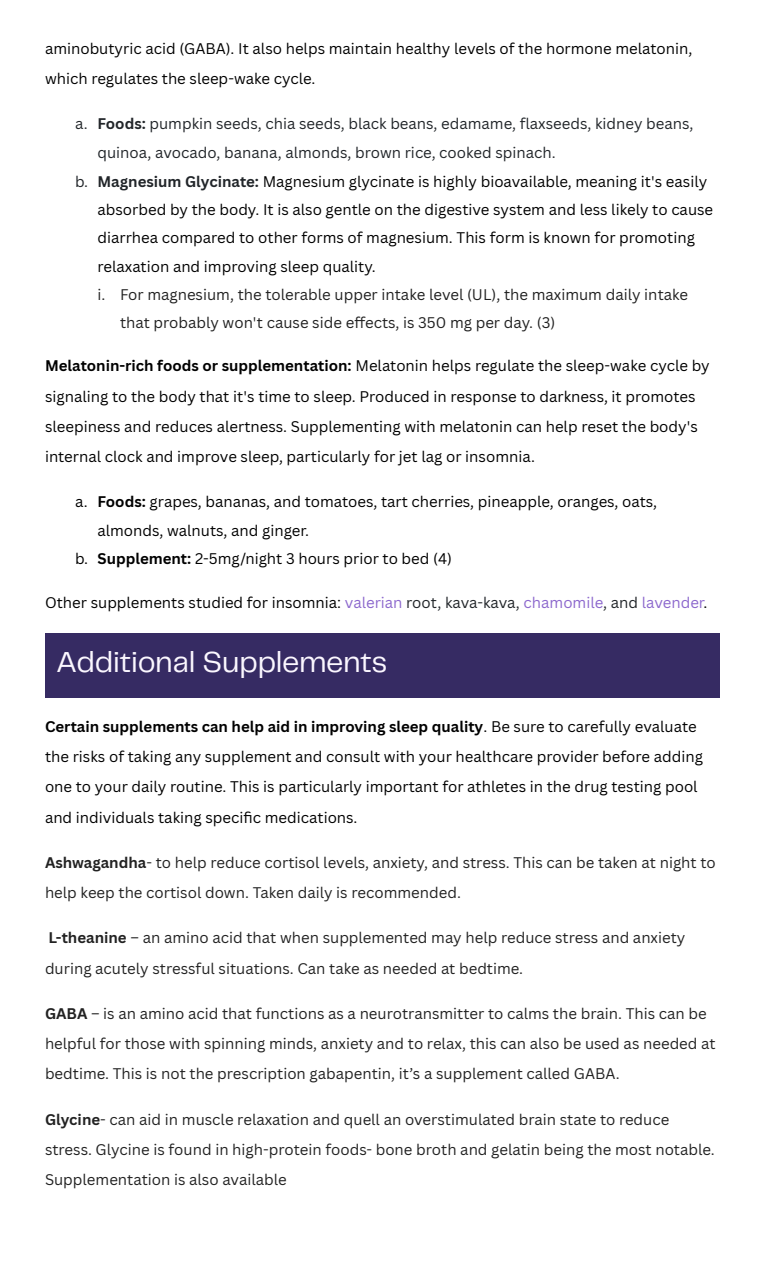
<style>
.page{position:relative;width:765px;height:1262px;background:#fff}
.page>*{position:absolute;margin:0;border:0;box-sizing:border-box;transform-origin:0 0}
.t1{font:30px "Telegraf";letter-spacing:-.01em;color:#fbf7ff}
.t2{font:15px/30.2px "Canva Sans";color:#000}
.t3{font:15px/30px "Canva Sans";color:#222}
.t4{font:15px/29px "Canva Sans";color:#212529}
.t5{font:15px/28.1px "Canva Sans";color:#212121}
.s1{font-weight:700}
.s2{font-weight:700;color:#212529}
.s3{color:#8c68cd}
.s4{color:#212529}
</style>
<div class="page">
<div style="left:45px;top:633px;width:675px;height:65px;background:#362b63"></div>
<h1 class="t2" style="left:45px;top:34px;width:649px">aminobutyric acid (GABA). It also helps maintain healthy levels of the hormone melatonin, which regulates the sleep-wake cycle.</h1>
<p class="t4" style="left:98px;top:109px;width:598px"><span class="s1">Foods:</span> pumpkin seeds, chia seeds, black beans, edamame, flaxseeds, kidney beans, quinoa, avocado, banana, almonds, brown rice, cooked spinach.</p>
<p class="t2" style="left:98px;top:166px;width:617px;line-height:28.5px"><span class="s2">Magnesium Glycinate:</span> Magnesium glycinate is highly bioavailable, meaning it's easily absorbed by the body. It is also gentle on the digestive system and less likely to cause diarrhea compared to other forms of magnesium. This form is known for promoting relaxation and improving sleep quality.</p>
<p class="t5" style="left:120px;top:280px;width:570px">For magnesium, the tolerable upper intake level (UL), the maximum daily intake that probably won't cause side effects, is 350 mg per day. (3)</p>
<h1 class="t2" style="left:45px;top:350px;width:666px"><span class="s1">Melatonin-rich foods or supplementation:</span> Melatonin helps regulate the sleep-wake cycle by signaling to the body that it's time to sleep. Produced in response to darkness, it promotes sleepiness and reduces alertness. Supplementing with melatonin can help reset the body's internal clock and improve sleep, particularly for jet lag or insomnia.</h1>
<p class="t2" style="left:98px;top:487px;width:561px;line-height:29px"><span class="s1">Foods:</span> grapes, bananas, and tomatoes, tart cherries, pineapple, oranges, oats, almonds, walnuts, and ginger.</p>
<p class="t2" style="left:98px;top:543px;width:356px"><span class="s1">Supplement:</span> 2-5mg/night 3 hours prior to bed (4)</p>
<p class="t2" style="left:45px;top:587px;width:664px">Other supplements studied for insomnia: <span class="s3">valerian</span> <span class="s4">root, kava-kava,</span> <span class="s3">chamomile</span><span class="s4">, and</span> <span class="s3">lavender</span>.</p>
<p class="t4" style="left:75px;top:109px;width:14px">a.</p>
<p class="t4" style="left:75px;top:166px;width:15px">b.</p>
<p class="t5" style="left:98px;top:280px;width:9px">i.</p>
<p class="t2" style="left:75px;top:486px;width:14px">a.</p>
<p class="t2" style="left:75px;top:543px;width:15px">b.</p>
<p class="t1" style="left:56px;top:649px;width:333px">Additional Supplements</p>
<h1 class="t2" style="left:45px;top:711px;width:660px"><span class="s1">Certain supplements can help aid in improving sleep quality</span>. Be sure to carefully evaluate the risks of taking any supplement and consult with your healthcare provider before adding one to your daily routine. This is particularly important for athletes in the drug testing pool and individuals taking specifi c medications.</h1>
<h1 class="t3" style="left:45px;top:847px;width:672px"><span class="s1">Ashwagandha</span>- to help reduce cortisol levels, anxiety, and stress. This can be taken at night to help keep the cortisol down. Taken daily is recommended.</h1>
<h1 class="t3" style="left:45px;top:922px;width:642px;line-height:31px"><span class="s1">L-theanine</span> – an amino acid that when supplemented may help reduce stress and anxiety during acutely stressful situations. Can take as needed at bedtime.</h1>
<h1 class="t3" style="left:45px;top:998px;width:672px"><span class="s1">GABA</span> – is an amino acid that functions as a neurotransmitter to calms the brain. This can be helpful for those with spinning minds, anxiety and to relax, this can also be used as needed at bedtime. This is not the prescription gabapentin, it’s a supplement called GABA.</h1>
<h1 class="t3" style="left:45px;top:1104px;width:671px"><span class="s1">Glycine</span>- can aid in muscle relaxation and quell an overstimulated brain state to reduce stress. Glycine is found in high-protein foods- bone broth and gelatin being the most notable.<br>Supplementation is also available</h1>
</div>
